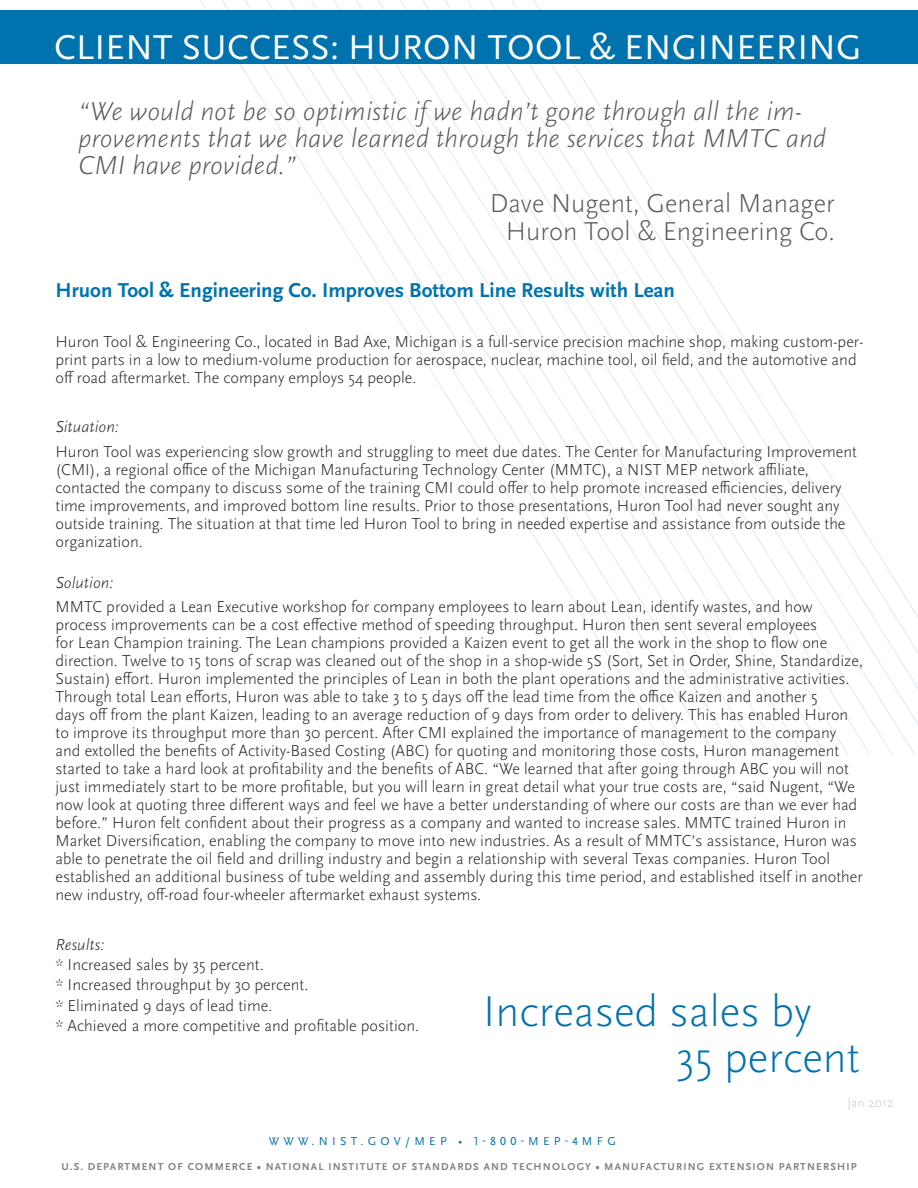
<style>
.page{position:relative;width:918px;height:1188px;background:#fff}
.page>*{position:absolute;margin:0;border:0;box-sizing:border-box;transform-origin:0 0}
._2__Exploded_Quote{font:300 45px "Scala Sans OT";color:#0073ae}
.t1{font:36px "Scala Sans OT";letter-spacing:.01em;color:#fff}
._2__Exploded_Quote-2{font:italic 300 27px/27px "Scala Sans OT";color:#57585a}
._2__Exploded_Quote-3{font:300 27px "Scala Sans OT";color:#57585a}
._2__Body_Copy{font:700 21px "Scala Sans OT";color:#0073ae}
._2__Body_Copy-2{font:300 16.5px/18px "Scala Sans OT";color:#231f20}
._2__Body_Copy-3{font:italic 300 16.5px "Scala Sans OT";color:#231f20}
._2__Body_Copy-4{font:300 13.5px "Scala Sans OT";color:#c9cacc}
.t2{font:12px "Scala Sans OT";letter-spacing:.36em;color:#0073ae}
.t3{font:700 10.5px "Scala Sans OT";letter-spacing:.11em;color:#808285}
</style>
<div class="page">
<svg style="left:532px;top:0;width:386px;height:755px"></svg>
<div style="left:0;top:10px;width:918px;height:54px;background:#0073ae"></div>
<p class="t1" style="left:54px;top:28px;width:809px">CLIENT SUCCESS: HURON TOOL &amp; ENGINEERING</p>
<p class="_2__Exploded_Quote-2" style="left:78px;top:99px;width:749px">“We would not be so optimistic if we hadn’t gone through all the im&shy;provements that we have learned through the services that MMTC and<br>CMI have provided.”</p>
<p class="_2__Exploded_Quote-3" style="left:490px;top:188px;width:347px">Dave Nugent, General Manager</p>
<p class="_2__Exploded_Quote-3" style="left:506px;top:217px;width:331px">Huron Tool &amp; Engineering Co.</p>
<p class="_2__Body_Copy" style="left:56px;top:279px;width:621px">Hruon Tool &amp; Engineering Co. Improves Bottom Line Results with Lean</p>
<p class="_2__Body_Copy-2" style="left:56px;top:333px;width:810px">Huron Tool &amp; Engineering Co., located in Bad Axe, Michigan is a full-service precision machine shop, making custom-per&shy;print parts in a low to medium-volume production for aerospace, nuclear, machine tool, oil field, and the automotive and off road aftermarket. The company employs 54 people.</p>
<p class="_2__Body_Copy-3" style="left:56px;top:418px;width:65px">Situation:</p>
<p class="_2__Body_Copy-2" style="left:56px;top:443px;width:803px">Huron Tool was experiencing slow growth and struggling to meet due dates. The Center for Manufacturing Improvement (CMI), a regional office of the Michigan Manufacturing Technology Center (MMTC), a NIST MEP network affiliate, contacted the company to discuss some of the training CMI could offer to help promote increased efficiencies, delivery time improvements, and improved bottom line results. Prior to those presentations, Huron Tool had never sought any outside training. The situation at that time led Huron Tool to bring in needed expertise and assistance from outside the organization.</p>
<p class="_2__Body_Copy-3" style="left:56px;top:573px;width:59px">Solution:</p>
<p class="_2__Body_Copy-2" style="left:56px;top:598px;width:809px">MMTC provided a Lean Executive workshop for company employees to learn about Lean, identify wastes, and how process improvements can be a cost effective method of speeding throughput. Huron then sent several employees<br>for Lean Champion training. The Lean champions provided a Kaizen event to get all the work in the shop to flow one direction. Twelve to 15 tons of scrap was cleaned out of the shop in a shop-wide 5S (Sort, Set in Order, Shine, Standardize, Sustain) effort. Huron implemented the principles of Lean in both the plant operations and the administrative activities.<br>Through total Lean efforts, Huron was able to take 3 to 5 days off the lead time from the office Kaizen and another 5<br>days off from the plant Kaizen, leading to an average reduction of 9 days from order to delivery. This has enabled Huron to improve its throughput more than 30 percent. After CMI explained the importance of management to the company and extolled the benefits of Activity-Based Costing (ABC) for quoting and monitoring those costs, Huron management started to take a hard look at profitability and the benefits of ABC. “We learned that after going through ABC you will not just immediately start to be more profitable, but you will learn in great detail what your true costs are, “said Nugent, “We now look at quoting three different ways and feel we have a better understanding of where our costs are than we ever had before.” Huron felt confident about their progress as a company and wanted to increase sales. MMTC trained Huron in Market Diversification, enabling the company to move into new industries. As a result of MMTC’s assistance, Huron was able to penetrate the oil field and drilling industry and begin a relationship with several Texas companies. Huron Tool established an additional business of tube welding and assembly during this time period, and established itself in another new industry, off-road four-wheeler aftermarket exhaust systems.</p>
<p class="_2__Body_Copy-3" style="left:56px;top:936px;width:50px">Results:</p>
<p class="_2__Body_Copy-2" style="left:56px;top:956px;width:210px">* Increased sales by 35 percent.</p>
<p class="_2__Body_Copy-2" style="left:56px;top:976px;width:254px">* Increased throughput by 30 percent.</p>
<p class="_2__Body_Copy-2" style="left:56px;top:997px;width:218px">* Eliminated 9 days of lead time.</p>
<p class="_2__Body_Copy-2" style="left:56px;top:1017px;width:365px">* Achieved a more competitive and profitable position.</p>
<p class="_2__Exploded_Quote" style="left:483px;top:986px;width:331px">Increased sales by</p>
<p class="_2__Exploded_Quote" style="left:676px;top:1033px;width:185px">35 percent</p>
<p class="t2" style="left:269px;top:1135px;width:349px">WWW.NIST.GOV/MEP • 1-800-MEP-4MFG</p>
<p class="_2__Body_Copy-4" style="left:847px;top:1096px;width:48px">Jan 2012</p>
<p class="t3" style="left:61px;top:1161px;width:797px">U.S. DEPARTMENT OF COMMERCE • NATIONAL INSTITUTE OF STANDARDS AND TECHNOLOGY • MANUFACTURING EXTENSION PARTNERSHIP</p>
</div>
